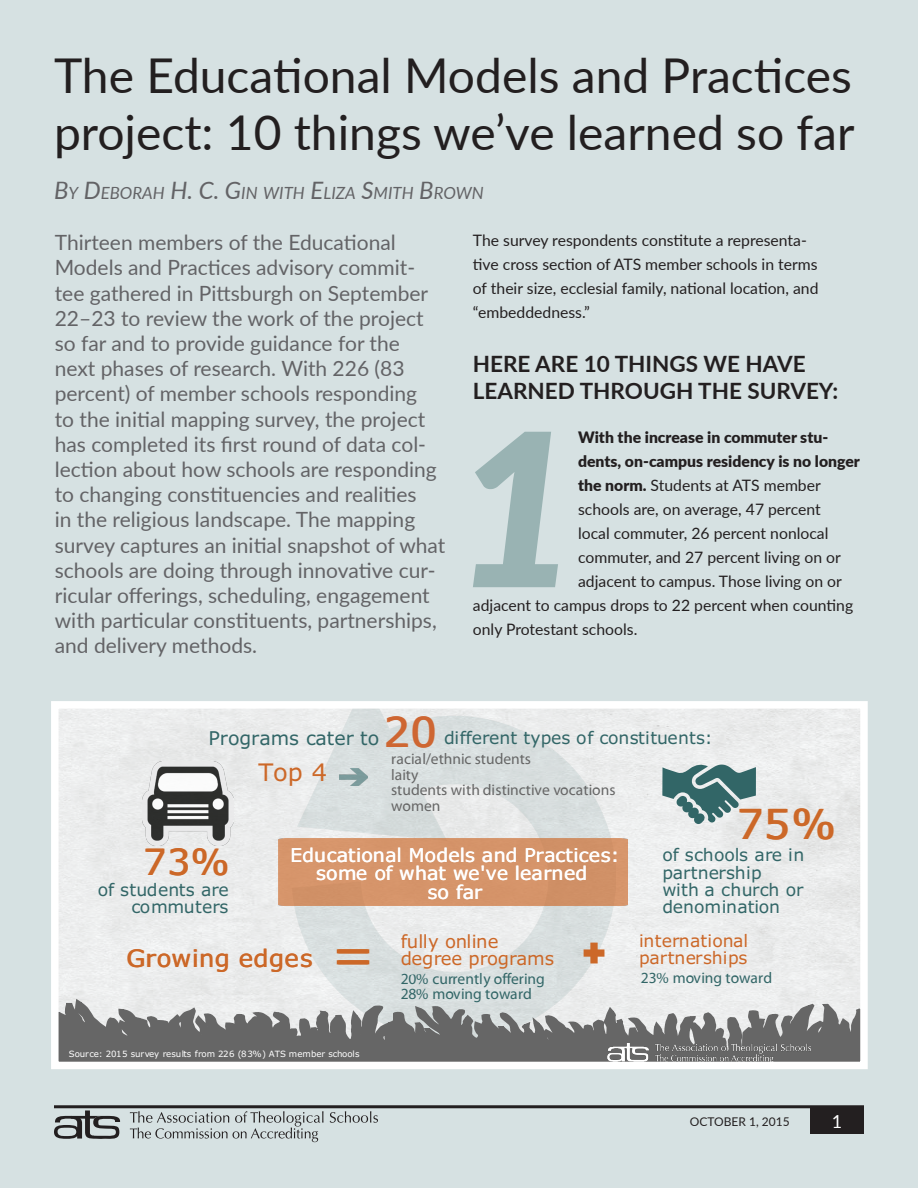
<style>
.page{position:relative;width:918px;height:1188px;background:#d6e1e2}
.page>*{position:absolute;margin:0;border:0;box-sizing:border-box;transform-origin:0 0}
.t1{font:italic 900 213.45px "Lato";color:#99b3b3}
.t2{font:700 58.65px "CABND Web";color:#cc6828}
.t3{font:48px/57.6px "Lato";color:#231f20}
.t4{font:41.4px "Verdana";color:#cc6828}
.t5{font:36.3px "Verdana";color:#cc6828}
.t6{font:24.15px "Verdana";letter-spacing:.01em;color:#cc6828}
.t7{font:700 22.5px/27px "Lato";color:#231f20}
.t8{font:21px/25.2px "Lato";color:#636366}
.t9{font:19.05px/18.6px "Verdana";letter-spacing:.005em;color:#fff;text-align:center}
.t10{font:18.15px/17.7px "Verdana";letter-spacing:-.01em;color:#cc6828}
.t11{font:18px "Lato";color:#fff}
.t12{font:17.25px/17.2px "Verdana";letter-spacing:.005em;color:#326667}
.t13{font:17.25px/17.2px "Verdana";letter-spacing:.005em;color:#cc6828}
.t14{font:italic 16.8px "Lato";color:#636366}
.t15{font:15.75px/24px "Lato";color:#231f20}
.t16{font:900 15.75px "Lato";color:#231f20}
.t17{font:15.6px/15.6px "Myriad Pro";color:#666}
.t18{font:15.6px/15.6px "Myriad Pro";color:#326667}
.t19{font:12px "Lato";color:#231f20}
.t20{font:8.7px "Verdana";letter-spacing:-.005em;color:#fff}
.s1{font-size:24px}
.s2{font-weight:900}
.s3{font-size:19.05px}
.s4{font-size:41.4px;color:#ce6632}
.s5{font-size:53.55px}
</style>
<div class="page">
<div style="left:810px;top:1107px;width:54px;height:27px;background:#231f20"></div>
<hr style="left:54px;top:1105px;width:810px;height:3px;background:#231f20">
<svg style="left:54px;top:1110px;width:66px;height:29px"></svg>
<svg style="left:130px;top:1111px;width:194px;height:31px"></svg>
<svg style="left:330px;top:1111px;width:48px;height:12px"></svg>
<div style="left:60px;top:710px;width:799px;height:208px;background:#ebecec"></div>
<img style="left:293px;top:710px;width:323px;height:208px">
<div style="left:279px;top:838px;width:348px;height:67px;background:#d6946a"></div>
<svg style="left:60px;top:918px;width:799px;height:142px"></svg>
<svg style="left:662px;top:764px;width:94px;height:60px;background:#7e9d9e"></svg>
<img style="left:607px;top:1044px;width:204px;height:16px">
<img style="left:142px;top:761px;width:91px;height:84px">
<img style="left:340px;top:769px;width:28px;height:17px">
<div style="left:51px;top:701px;width:817px;height:368px;border:8px solid #fff"></div>
<h3 class="t3" style="left:54px;top:44px;width:802px">The Educational Models and Practices project: 10 things we’ve learned so far</h3>
<p class="t14" style="left:54px;top:181px;width:431px"><span class="s1">B</span>Y <span class="s1">D</span>EBORAH <span class="s1">H. C. G</span>IN WITH <span class="s1">E</span>LIZA <span class="s1">S</span>MITH <span class="s1">B</span>ROWN</p>
<p class="t8" style="left:55px;top:229px;width:392px">Thirteen members of the Educational Models and Practices advisory commit&shy;tee gathered in Pittsburgh on September 22–23 to review the work of the project so far and to provide guidance for the next phases of research. With 226 (83 percent) of member schools responding<br>to the initial mapping survey, the project has completed its first round of data col&shy;lection about how schools are responding to changing constituencies and realities<br>in the religious landscape. The mapping survey captures an initial snapshot of what schools are doing through innovative cur&shy;ricular offerings, scheduling, engagement with particular constituents, partnerships, and delivery methods.</p>
<p class="t15" style="left:473px;top:228px;width:347px">The survey respondents constitute a representa&shy;tive cross section of ATS member schools in terms of their size, ecclesial family, national location, and “embeddedness.”</p>
<p class="t7" style="left:473px;top:349px;width:367px">HERE ARE 10 TH INGS WE HAVE<br>LEARNED TH ROUGH TH E SURVEY:</p>
<h1 class="t1" style="left:454px;top:349px;width:125px">1</h1>
<p class="t16" style="left:578px;top:426px;width:252px">With the increase in commuter stu-</p>
<p class="t16" style="left:578px;top:450px;width:283px">dents, on-campus residency is no longer</p>
<p class="t15" style="left:578px;top:473px;width:244px"><span class="s2">the norm.</span> Students at ATS member</p>
<p class="t15" style="left:578px;top:497px;width:244px">schools are, on average, 47 percent</p>
<p class="t15" style="left:578px;top:521px;width:252px">local commuter, 26 percent nonlocal</p>
<p class="t15" style="left:578px;top:545px;width:264px">commuter, and 27 percent living on or</p>
<p class="t15" style="left:578px;top:569px;width:265px">adjacent to campus. Those living on or</p>
<p class="t15" style="left:473px;top:593px;width:382px">adjacent to campus drops to 22 percent when counting</p>
<p class="t15" style="left:473px;top:617px;width:166px">only Protestant schools.</p>
<p class="t12" style="left:208px;top:730px;width:506px"><span class="s3">Programs cater to</span> <span class="s4">20</span> different types of constituents:</p>
<p class="t6" style="left:258px;top:763px;width:70px">Top 4</p>
<p class="t17" style="left:391px;top:752px;width:226px">racial/ethnic students<br>laity<br>students with distinctive vocations women</p>
<p class="t9" style="left:291px;top:847px;width:331px">Educational Models and Practices: some of what we've learned<br>so far</p>
<p class="t13" style="left:639px;top:934px;width:111px">international partnerships</p>
<p class="t18" style="left:641px;top:971px;width:133px">23% moving toward</p>
<h3 class="t4" style="left:736px;top:807px;width:102px">75%</h3>
<p class="t12" style="left:662px;top:848px;width:144px">of schools are in partnership<br>with a church or denomination</p>
<h3 class="t5" style="left:143px;top:847px;width:89px">73%</h3>
<p class="t12" style="left:98px;top:883px;width:133px;text-align:right">of students are commuters</p>
<p class="t10" style="left:401px;top:934px;width:155px">fully online degree programs</p>
<p class="t18" style="left:401px;top:972px;width:146px">20% currently offering<br>28% moving toward</p>
<p class="t6" style="left:127px;top:948px;width:249px">Growing edges <span class="s5">=</span></p>
<h2 class="t2" style="left:580px;top:914px;width:29px">+</h2>
<p class="t20" style="left:69px;top:1050px;width:292px">Source: 2015 survey results from 226 (83%) ATS member schools</p>
<p class="t19" style="left:690px;top:1113px;width:101px">October 1, 2015</p>
<p class="t11" style="left:832px;top:1108px;width:12px">1</p>
</div>
